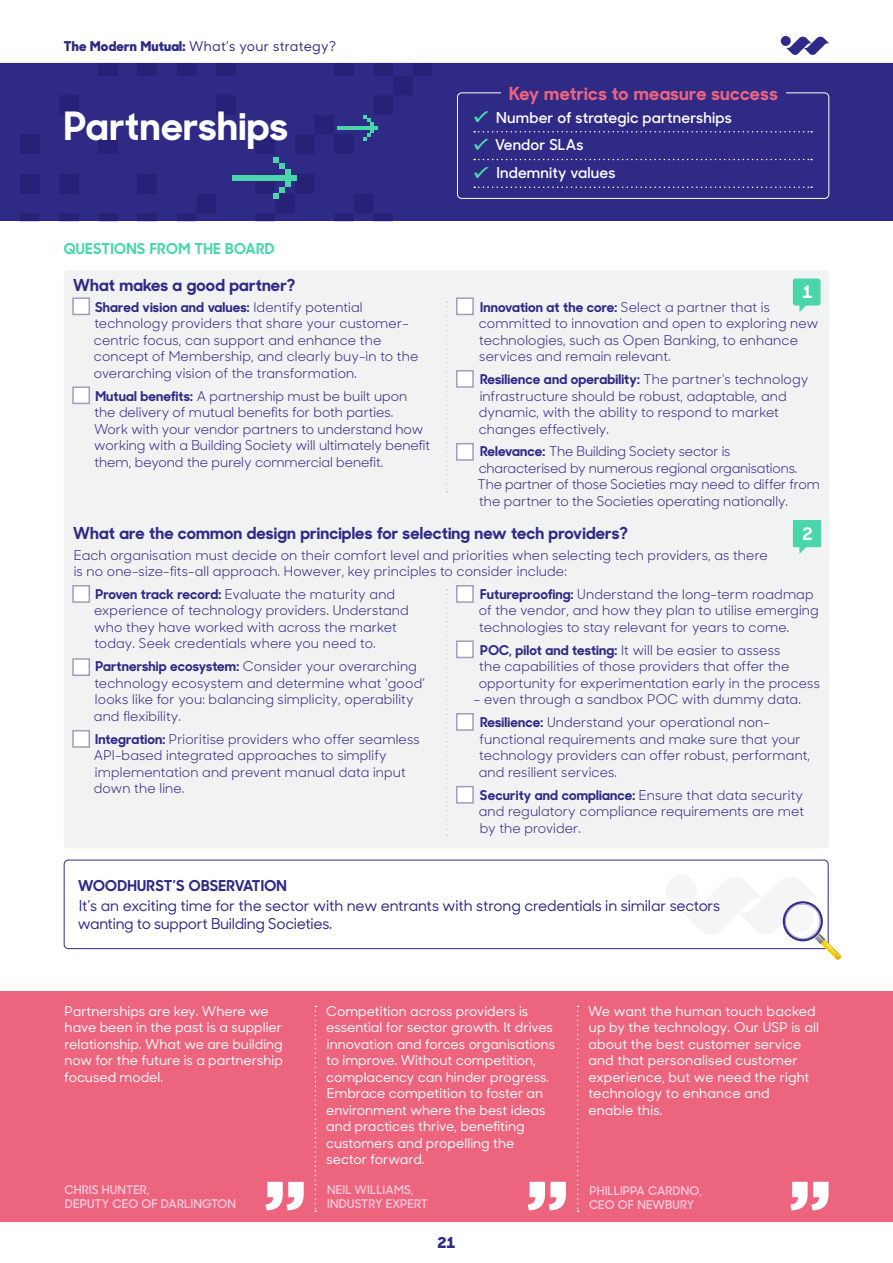
<style>
.page{position:relative;width:893px;height:1263px;background:#fff}
.page>*{position:absolute;margin:0;border:0;box-sizing:border-box;transform-origin:0 0}
.t1{font:700 39px "Sharp Sans No One";letter-spacing:.01em;color:#fff}
.t2{font:700 18px "Sharp Sans No One";letter-spacing:.02em;color:#ed647e}
.t3{font:700 17.25px "Sharp Sans No One";color:#fff}
.t4{font:700 16.5px "Sharp Sans No One";letter-spacing:.01em;color:#2f2a85}
.t5{font:500 15px/18px "Sharp Sans No One";letter-spacing:-.01em;color:#2f2a85}
.t6{font:600 15px/27.8px "Sharp Sans No One";letter-spacing:.01em;color:#fff}
.t7{font:700 15px "Sharp Sans No One";letter-spacing:.02em;color:#2f2a85}
.t8{font:700 15px "Sharp Sans No One";letter-spacing:.02em;color:#4ad5ab}
.t9{font:800 15px "Sharp Sans No One";color:#2f2a85}
.t10{font:13.5px/16.5px "Sharp Sans No One";letter-spacing:.01em;color:#2f2a85}
.t11{font:500 13.5px/16.5px "Sharp Sans No One";color:#fff}
.t12{font:13.5px/16.5px "Sharp Sans No One";letter-spacing:-.01em;color:#2f2a85}
.t13{font:500 13.5px "Sharp Sans No One";letter-spacing:.02em;color:#2f2a85}
.t14{font:600 12px/13.5px "Sharp Sans No One";letter-spacing:.01em;color:#ffcbe0}
.s1{font-weight:800}
.s2{font-weight:700}
</style>
<div class="page">
<hr style="left:0;top:63px;width:891px;height:1px;background:#2f2a85">
<div style="left:781px;top:36px;width:10px;height:10px;background:#2f2a85;border-radius:50%"></div>
<svg style="left:786px;top:36px;width:43px;height:19px"></svg>
<div style="left:665px;top:875px;width:32px;height:31px;background:#f5f5f5;border-radius:50%"></div>
<div style="left:0;top:64px;width:893px;height:157px;background:#2f2a85"></div>
<svg style="left:20px;top:214px;width:19px;height:7px"></svg>
<div style="left:20px;top:174px;width:19px;height:20px;background:#272278"></div>
<div style="left:20px;top:135px;width:19px;height:19px;background:#272278"></div>
<svg style="left:99px;top:214px;width:19px;height:7px"></svg>
<div style="left:59px;top:213px;width:20px;height:8px;background:#272278"></div>
<div style="left:59px;top:174px;width:20px;height:20px;background:#272278"></div>
<div style="left:59px;top:95px;width:20px;height:20px;background:#272278"></div>
<div style="left:98px;top:135px;width:20px;height:19px;background:#272278"></div>
<div style="left:98px;top:64px;width:20px;height:12px;background:#272278"></div>
<div style="left:138px;top:213px;width:19px;height:8px;background:#272278"></div>
<div style="left:138px;top:174px;width:19px;height:20px;background:#272278"></div>
<div style="left:138px;top:64px;width:19px;height:12px;background:#272278"></div>
<svg style="left:177px;top:194px;width:39px;height:27px"></svg>
<div style="left:177px;top:64px;width:20px;height:12px;background:#272278"></div>
<div style="left:216px;top:95px;width:20px;height:20px;background:#272278"></div>
<div style="left:216px;top:64px;width:20px;height:12px;background:#272278"></div>
<div style="left:0;top:991px;width:893px;height:230px;background:#ed647e"></div>
<div style="left:64px;top:270px;width:765px;height:578px;background:#f1f2f2;border-radius:4px"></div>
<svg style="left:446px;top:302px;width:1px;height:191px"></svg>
<svg style="left:446px;top:589px;width:1px;height:247px"></svg>
<svg style="left:793px;top:279px;width:27px;height:33px"></svg>
<svg style="left:793px;top:520px;width:27px;height:34px"></svg>
<div style="left:794px;top:520px;width:27px;height:26px;background:#4ad5ab"></div>
<div style="left:64px;top:860px;width:764px;height:89px;border:1px solid #2f2a85;border-radius:4px"></div>
<svg style="left:315px;top:1006px;width:1px;height:206px"></svg>
<svg style="left:577px;top:1006px;width:2px;height:206px"></svg>
<div style="left:232px;top:175px;width:60px;height:6px;background:#4ad5ab"></div>
<svg style="left:256px;top:64px;width:556px;height:157px"></svg>
<svg style="left:683px;top:875px;width:158px;height:85px"></svg>
<div style="left:72px;top:297px;width:18px;height:18px;background:#fff;border:2px solid #9f9fba"></div>
<div style="left:72px;top:386px;width:18px;height:18px;background:#fff;border:2px solid #9f9fba"></div>
<div style="left:456px;top:297px;width:18px;height:18px;background:#fff;border:2px solid #9f9fba"></div>
<div style="left:456px;top:370px;width:18px;height:18px;background:#fff;border:2px solid #9f9fba"></div>
<div style="left:72px;top:585px;width:18px;height:18px;background:#fff;border:2px solid #9f9fba"></div>
<div style="left:72px;top:658px;width:18px;height:18px;background:#fff;border:2px solid #9f9fba"></div>
<div style="left:72px;top:730px;width:18px;height:18px;background:#fff;border:2px solid #9f9fba"></div>
<div style="left:456px;top:585px;width:18px;height:18px;background:#fff;border:2px solid #9f9fba"></div>
<div style="left:456px;top:640px;width:18px;height:18px;background:#fff;border:2px solid #9f9fba"></div>
<div style="left:456px;top:443px;width:18px;height:18px;background:#fff;border:2px solid #9f9fba"></div>
<div style="left:456px;top:713px;width:18px;height:18px;background:#fff;border:2px solid #9f9fba"></div>
<div style="left:456px;top:786px;width:18px;height:18px;background:#fff;border:2px solid #9f9fba"></div>
<svg style="left:265px;top:1182px;width:39px;height:28px"></svg>
<svg style="left:528px;top:1182px;width:38px;height:28px"></svg>
<svg style="left:790px;top:1182px;width:38px;height:28px"></svg>
<p class="t13" style="left:64px;top:36px;width:274px"><span class="s1">The Modern Mutual:</span> What’s your strategy?</p>
<h1 class="t1" style="left:64px;top:97px;width:226px">Partnerships</h1>
<p class="t8" style="left:64px;top:237px;width:212px">QUESTIONS FROM THE BOARD</p>
<h2 class="t2" style="left:509px;top:80px;width:270px">Key metrics to measure success</h2>
<p class="t6" style="left:495px;top:102px;width:238px">Number of strategic partnerships<br>Vendor SLAs<br>Indemnity values</p>
<p class="t4" style="left:73px;top:273px;width:224px">What makes a good partner?</p>
<p class="t10" style="left:94px;top:298px;width:326px"><span class="s2">Shared vision and values:</span> Identify potential technology providers that share your customer&shy;centric focus, can support and enhance the concept of Membership, and clearly buy-in to the overarching vision of the transformation.</p>
<p class="t10" style="left:94px;top:387px;width:338px"><span class="s2">Mutual benefits:</span> A partnership must be built upon the delivery of mutual benefits for both parties.<br>Work with your vendor partners to understand how working with a Building Society will ultimately benefit them, beyond the purely commercial benefit.</p>
<p class="t3" style="left:802px;top:279px;width:12px">1</p>
<p class="t10" style="left:479px;top:298px;width:341px"><span class="s2">Innovation at the core:</span> Select a partner that is committed to innovation and open to exploring new technologies, such as Open Banking, to enhance services and remain relevant.</p>
<p class="t10" style="left:479px;top:370px;width:331px"><span class="s2">Resilience and operability:</span> The partner's technology infrastructure should be robust, adaptable, and dynamic, with the ability to respond to market changes effectively.</p>
<p class="t12" style="left:478px;top:443px;width:344px"><span class="s2">Relevance:</span> The Building Society sector is<br>characterised by numerous regional organisations.<br>The partner of those Societies may need to differ from the partner to the Societies operating nationally.</p>
<p class="t4" style="left:73px;top:521px;width:556px">What are the common design principles for selecting new tech providers?</p>
<p class="t10" style="left:74px;top:546px;width:696px">Each organisation must decide on their comfort level and priorities when selecting tech providers, as there is no one-size-fits-all approach. However, key principles to consider include:</p>
<p class="t10" style="left:94px;top:585px;width:316px"><span class="s2">Proven track record:</span> Evaluate the maturity and experience of technology providers. Understand who they have worked with across the market today. Seek credentials where you need to.</p>
<p class="t10" style="left:94px;top:658px;width:333px"><span class="s2">Partnership ecosystem:</span> Consider your overarching technology ecosystem and determine what ‘good’ looks like for you: balancing simplicity, operability and flexibility.</p>
<p class="t10" style="left:94px;top:730px;width:328px"><span class="s2">Integration:</span> Prioritise providers who offer seamless API-based integrated approaches to simplify implementation and prevent manual data input down the line.</p>
<p class="t3" style="left:802px;top:521px;width:12px">2</p>
<p class="t10" style="left:479px;top:585px;width:341px"><span class="s2">Futureproofing:</span> Understand the long-term roadmap of the vendor, and how they plan to utilise emerging technologies to stay relevant for years to come.</p>
<p class="t10" style="left:479px;top:641px;width:343px"><span class="s2">POC, pilot and testing:</span> It will be easier to assess<br>the capabilities of those providers that offer the opportunity for experimentation early in the process</p>
<p class="t10" style="left:480px;top:687px;width:322px;line-height:23px;text-indent:-7px">– even through a sandbox POC with dummy data.<br><span class="s2">Resilience:</span> Understand your operational non-</p>
<p class="t10" style="left:479px;top:730px;width:333px">functional requirements and make sure that your technology providers can offer robust, performant, and resilient services.</p>
<p class="t10" style="left:479px;top:786px;width:327px;text-align:justify"><span class="s2">Security and compliance:</span> Ensure that data security and regulatory compliance requirements are met by the provider.</p>
<p class="t7" style="left:78px;top:874px;width:210px">WOODHURST’S OBSERVATION</p>
<p class="t5" style="left:78px;top:896px;width:644px">It’s an exciting time for the sector with new entrants with strong credentials in similar sectors wanting to support Building Societies.</p>
<p class="t11" style="left:64px;top:1002px;width:220px">Partnerships are key. Where we have been in the past is a supplier relationship. What we are building now for the future is a partnership focused model.</p>
<p class="t14" style="left:65px;top:1183px;width:173px">CHRIS HUNTER,<br>DEPUTY CEO OF DARLINGTON</p>
<p class="t11" style="left:326px;top:1002px;width:231px">Competition across providers is essential for sector growth. It drives innovation and forces organisations to improve. Without competition, complacency can hinder progress.<br>Embrace competition to foster an environment where the best ideas and practices thrive, benefiting customers and propelling the sector forward.</p>
<p class="t14" style="left:327px;top:1182px;width:102px">NEIL WILLIAMS,<br>INDUSTRY EXPERT</p>
<p class="t9" style="left:437px;top:1232px;width:19px">21</p>
<p class="t11" style="left:588px;top:1002px;width:232px">We want the human touch backed up by the technology. Our USP is all about the best customer service and that personalised customer experience, but we need the right technology to enhance and<br>enable this.</p>
<p class="t14" style="left:589px;top:1183px;width:114px">PHILLIPPA CARDNO,<br>CEO OF NEWBURY</p>
</div>
